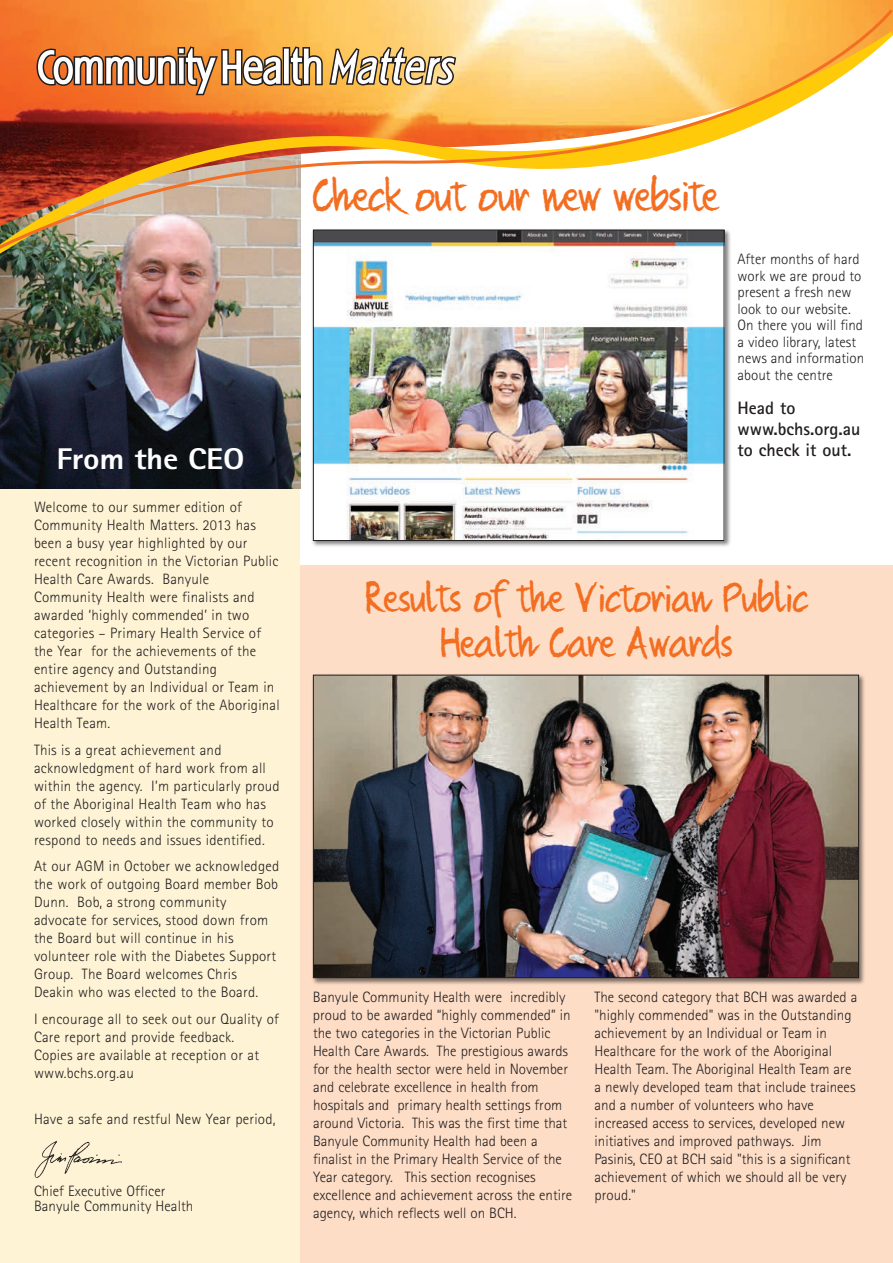
<style>
.page{position:relative;width:893px;height:1263px;background:#fff}
.page>*{position:absolute;margin:0;border:0;box-sizing:border-box;transform-origin:0 0}
.t1{font:40.5px "Quikhand";color:#f36e21;scale:1.1 1}
.t2{font:37.5px/45px "Quikhand";color:#f36e21;text-align:center;scale:1.1 1}
.t3{font:800 30px "Rotis Sans Serif";letter-spacing:-.01em;color:#fff;scale:1.1 1}
.t4{font:700 18px/21px "Rotis Sans Serif";color:#231f20}
.t5{font:300 15px/18px "Rotis Sans Serif";color:#231f20}
</style>
<div class="page">
<div style="left:0;top:566px;width:893px;height:697px;background:#fdddc6"></div>
<div style="left:0;top:0;width:300px;height:1263px;background:#fef4d5"></div>
<img style="left:0;top:272px;width:300px;height:216px">
<img style="left:0;top:0;width:893px;height:7px">
<img style="left:0;top:262px;width:301px;height:10px">
<svg style="left:0;top:7px;width:893px;height:255px"></svg>
<img style="left:308px;top:224px;width:427px;height:323px">
<img style="left:315px;top:232px;width:407px;height:307px">
<div style="left:313px;top:230px;width:411px;height:311px;border:1px solid #231f20"></div>
<img style="left:34px;top:1140px;width:88px;height:38px">
<img style="left:312px;top:674px;width:553px;height:310px">
<img style="left:315px;top:677px;width:542px;height:299px">
<div style="left:313px;top:675px;width:546px;height:303px;border:1px solid #231f20"></div>
<h3 class="t3" style="left:56px;top:448px;width:172px">From the CEO</h3>
<p class="t5" style="left:34px;top:500px;width:247px">Welcome to our summer edition of Community Health Matters. 2013 has been a busy year highlighted by our recent recognition in the Victorian Public Health Care Awards. Banyule Community Health were finalists and awarded ‘highly commended’ in two categories – Primary Health Service of the Year for the achievements of the entire agency and Outstanding achievement by an Individual or Team in Healthcare for the work of the Aboriginal Health Team.</p>
<p class="t5" style="left:34px;top:742px;width:247px">This is a great achievement and acknowledgment of hard work from all within the agency. I’m particularly proud of the Aboriginal Health Team who has worked closely within the community to respond to needs and issues identified.</p>
<p class="t5" style="left:34px;top:859px;width:247px">At our AGM in October we acknowledged the work of outgoing Board member Bob Dunn. Bob, a strong community advocate for services, stood down from the Board but will continue in his volunteer role with the Diabetes Support Group. The Board welcomes Chris Deakin who was elected to the Board.</p>
<p class="t5" style="left:34px;top:1011px;width:246px">I encourage all to seek out our Quality of<br>Care report and provide feedback.<br>Copies are available at reception or at www.bchs.org.au</p>
<p class="t5" style="left:34px;top:1111px;width:243px">Have a safe and restful New Year period,</p>
<p class="t5" style="left:34px;top:1185px;width:161px;line-height:15px">Chief Executive Officer<br>Banyule Community Health</p>
<h1 class="t1" style="left:313px;top:175px;width:370px">Check out our new website</h1>
<p class="t5" style="left:737px;top:252px;width:128px;line-height:16.5px">After months of hard work we are proud to present a fresh new look to our website.<br>On there you will find a video library, latest news and information about the centre</p>
<p class="t4" style="left:737px;top:399px;width:124px">Head to www.bchs.org.au to check it out.</p>
<h2 class="t2" style="left:365px;top:576px;width:405px">Results of the Victorian Public<br>Health Care Awards</h2>
<p class="t5" style="left:313px;top:990px;width:261px">Banyule Community Health were incredibly proud to be awarded “highly commended” in the two categories in the Victorian Public Health Care Awards. The prestigious awards for the health sector were held in November and celebrate excellence in health from hospitals and primary health settings from around Victoria. This was the first time that Banyule Community Health had been a finalist in the Primary Health Service of the Year category. This section recognises excellence and achievement across the entire agency, which reflects well on BCH.</p>
<p class="t5" style="left:594px;top:990px;width:264px">The second category that BCH was awarded a "highly commended" was in the Outstanding achievement by an Individual or Team in Healthcare for the work of the Aboriginal Health Team. The Aboriginal Health Team are a newly developed team that include trainees and a number of volunteers who have increased access to services, developed new initiatives and improved pathways. Jim Pasinis, CEO at BCH said "this is a significant achievement of which we should all be very proud."</p>
</div>
